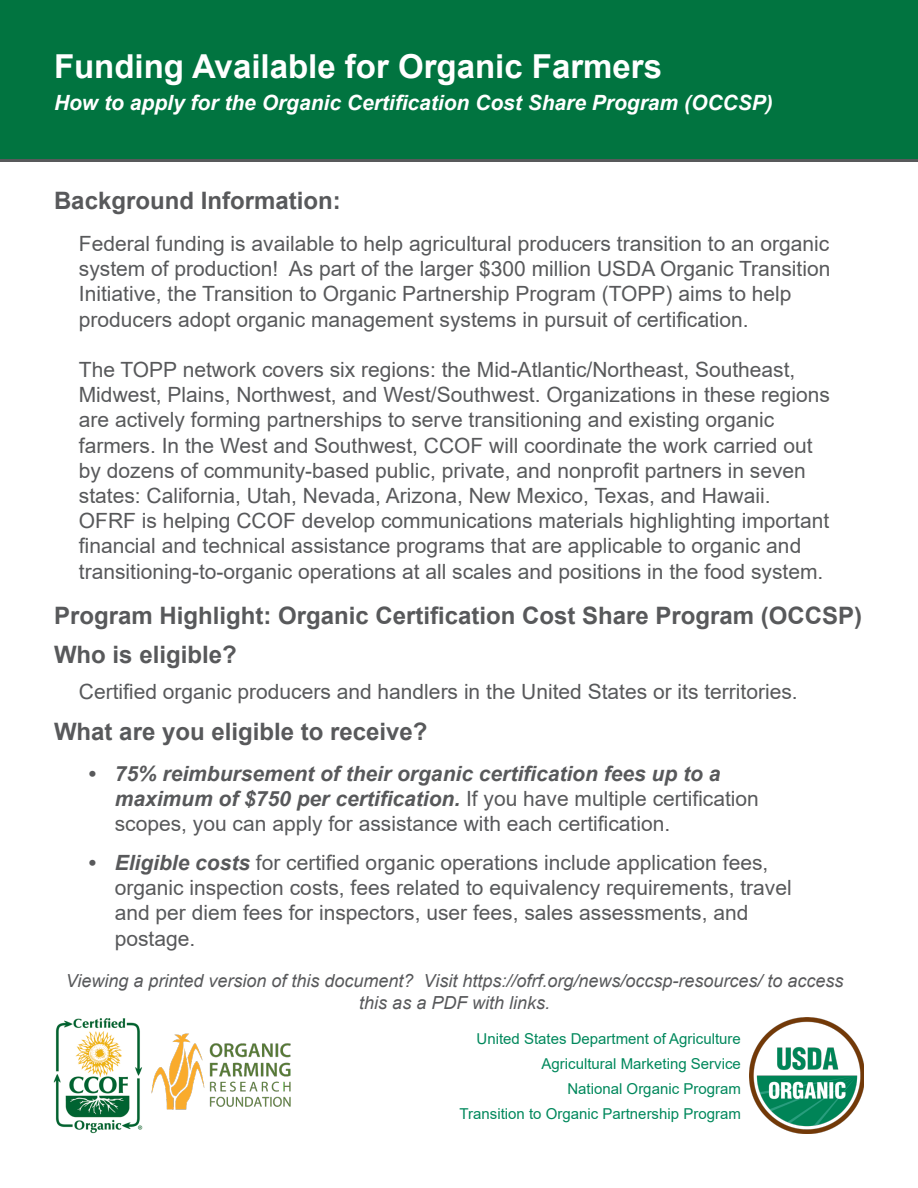
<style>
.page{position:relative;width:918px;height:1188px;background:#fff}
.page>*{position:absolute;margin:0;border:0;box-sizing:border-box;transform-origin:0 0}
.t1{font:700 33px "Arial";color:#fff}
.t2{font:700 24px "Arial";color:#58595b}
.t3{font:21px/25.2px "Arial";color:#58595b}
.t4{font:italic 700 21px/25.2px "Arial";color:#58595b}
.t5{font:italic 700 21px "Arial";color:#fff}
.t6{font:italic 18px/21.6px "Arial";color:#58595b;text-align:center}
.t7{font:15px/24.8px "Arial";color:#00885c;text-align:right}
.s1{font-weight:400;font-style:normal}
.s2{font-weight:700;font-style:italic}
</style>
<div class="page">
<img style="left:54px;top:1018px;width:88px;height:115px">
<img style="left:151px;top:1033px;width:140px;height:77px">
<img style="left:750px;top:1017px;width:114px;height:116px">
<div style="left:0;top:0;width:918px;height:160px;background:#017440"></div>
<hr style="left:0;top:159px;width:918px;height:3px;background:#58595b">
<h1 class="t1" style="left:54px;top:43px;width:610px">Funding Available for Organic Farmers</h1>
<p class="t5" style="left:54px;top:89px;width:720px">How to apply for the Organic Certification Cost Share Program (OCCSP)</p>
<p class="t2" style="left:54px;top:183px;width:288px">Background Information:</p>
<p class="t3" style="left:79px;top:231px;width:753px">Federal funding is available to help agricultural producers transition to an organic system of production! As part of the larger $300 million USDA Organic Transition Initiative, the Transition to Organic Partnership Program (TOPP) aims to help producers adopt organic management systems in pursuit of certification.</p>
<p class="t3" style="left:79px;top:357px;width:753px">The TOPP network covers six regions: the Mid-Atlantic/Northeast, Southeast, Midwest, Plains, Northwest, and West/Southwest. Organizations in these regions are actively forming partnerships to serve transitioning and existing organic farmers. In the West and Southwest, CCOF will coordinate the work carried out by dozens of community-based public, private, and nonprofit partners in seven states: California, Utah, Nevada, Arizona, New Mexico, Texas, and Hawaii.<br>OFRF is helping CCOF develop communications materials highlighting important financial and technical assistance programs that are applicable to organic and transitioning-to-organic operations at all scales and positions in the food system.</p>
<p class="t2" style="left:54px;top:599px;width:810px">Program Highlight: Organic Certification Cost Share Program (OCCSP)</p>
<p class="t2" style="left:54px;top:638px;width:184px">Who is eligible?</p>
<p class="t3" style="left:79px;top:679px;width:720px">Certified organic producers and handlers in the United States or its territories.</p>
<p class="t2" style="left:54px;top:715px;width:375px">What are you eligible to receive?</p>
<p class="t4" style="left:115px;top:762px;width:646px;text-indent:-27px">• 75% reimbursement of their organic certification fees up to a maximum of $750 per certification. <span class="s1">If you have multiple certification scopes, you can apply for assistance with each certification.</span></p>
<p class="t3" style="left:115px;top:850px;width:678px;text-indent:-27px"><span class="s2">• Eligible costs</span> for certified organic operations include application fees, organic inspection costs, fees related to equivalency requirements, travel and per diem fees for inspectors, user fees, sales assessments, and postage.</p>
<p class="t6" style="left:66px;top:971px;width:779px">Viewing a printed version of this document? Visit https://ofrf.org/news/occsp-resources/ to access this as a PDF with links.</p>
<p class="t7" style="left:460px;top:1027px;width:283px">United States Department of Agriculture Agricultural Marketing Service<br>National Organic Program<br>Transition to Organic Partnership Program</p>
</div>
